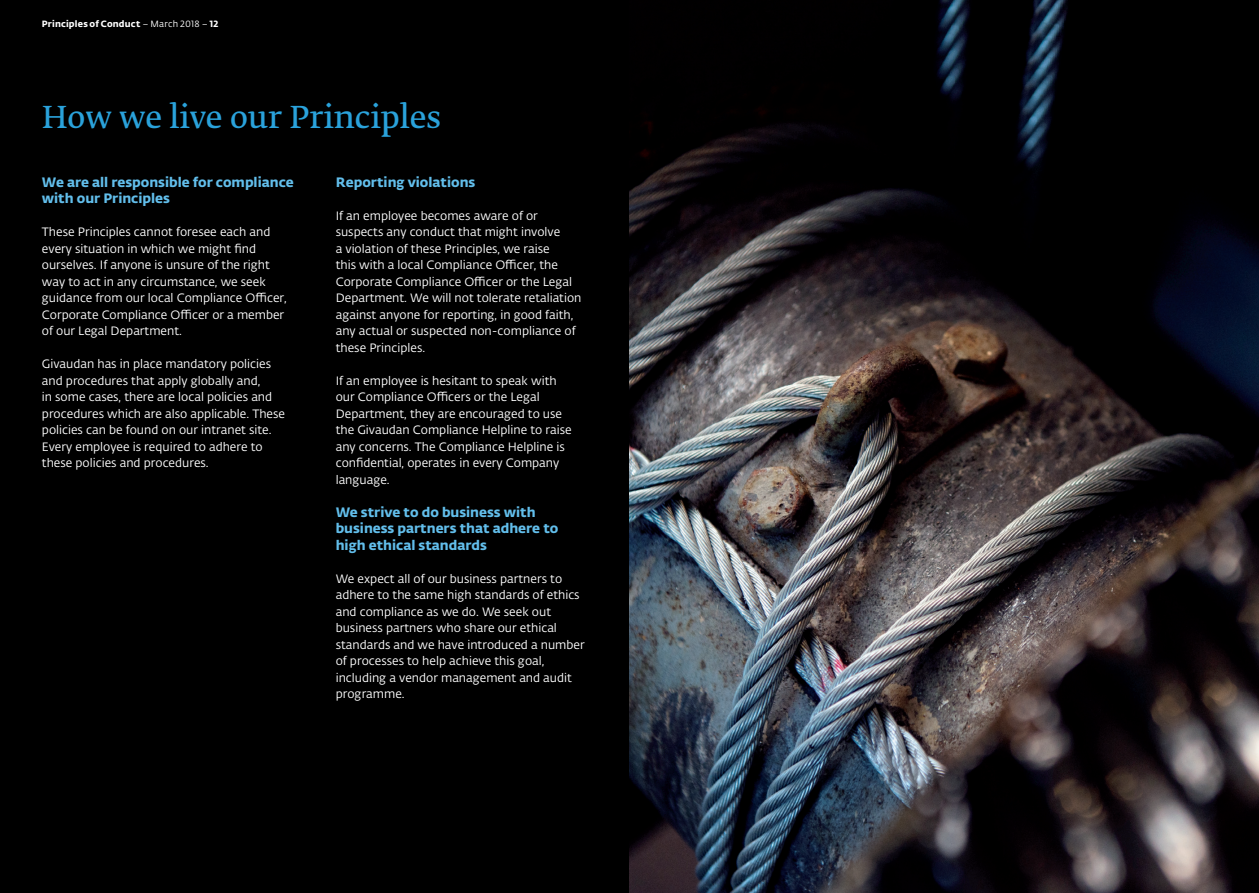
<style>
.page{position:relative;width:1259px;height:893px;background:#fff}
.page>*{position:absolute;margin:0;border:0;box-sizing:border-box;transform-origin:0 0}
.H1_yellow{font:30px "Fedra Serif B Pro Demi";color:#2aa2db}
.H3_yellow{font:13.5px/16.5px "Fedra Sans Alt Pro Bold LF";color:#62beeb}
.Paragraph_white_on_b{font:12px/16.5px "Fedra Sans Alt Pro Book LF";color:#fff}
.Paragraph_black_on_w{font:12px/16.5px "Fedra Sans Alt Pro Book LF";color:#fff}
.t1{font:9px "Fedra Sans Alt Pro Bold LF";letter-spacing:.02em;color:#fff}
.s1{font-family:"Fedra Sans Alt Pro Book LF"}
</style>
<div class="page">
<div style="left:0;top:0;width:629px;height:893px;background:#000"></div>
<img style="left:629px;top:0;width:630px;height:893px">
<p class="t1" style="left:42px;top:17px;width:178px">Principles of Conduct <span class="s1">– March 2018 –</span> 12</p>
<p class="H1_yellow" style="left:42px;top:100px;width:400px">How we live our Principles</p>
<p class="H3_yellow" style="left:42px;top:173px;width:253px">We are all responsible for compliance with our Principles</p>
<p class="Paragraph_white_on_b" style="left:42px;top:223px;width:246px">These Principles cannot foresee each and every situation in which we might find ourselves. If anyone is unsure of the right way to act in any circumstance, we seek guidance from our local Compliance Officer, Corporate Compliance Officer or a member of our Legal Department.</p>
<p class="Paragraph_white_on_b" style="left:42px;top:355px;width:245px">Givaudan has in place mandatory policies and procedures that apply globally and,<br>in some cases, there are local policies and procedures which are also applicable. These policies can be found on our intranet site.<br>Every employee is required to adhere to these policies and procedures.</p>
<p class="H3_yellow" style="left:336px;top:173px;width:141px">Reporting violations</p>
<p class="Paragraph_white_on_b" style="left:336px;top:207px;width:247px">If an employee becomes aware of or suspects any conduct that might involve<br>a violation of these Principles, we raise<br>this with a local Compliance Officer, the Corporate Compliance Officer or the Legal Department. We will not tolerate retaliation against anyone for reporting, in good faith, any actual or suspected non-compliance of these Principles.</p>
<p class="Paragraph_white_on_b" style="left:336px;top:372px;width:237px">If an employee is hesitant to speak with our Compliance Officers or the Legal Department, they are encouraged to use the Givaudan Compliance Helpline to raise any concerns. The Compliance Helpline is confidential, operates in every Company language.</p>
<p class="H3_yellow" style="left:336px;top:503px;width:224px">We strive to do business with business partners that adhere to high ethical standards</p>
<p class="Paragraph_black_on_w" style="left:336px;top:570px;width:250px">We expect all of our business partners to adhere to the same high standards of ethics and compliance as we do. We seek out business partners who share our ethical standards and we have introduced a number of processes to help achieve this goal, including a vendor management and audit programme.</p>
</div>
